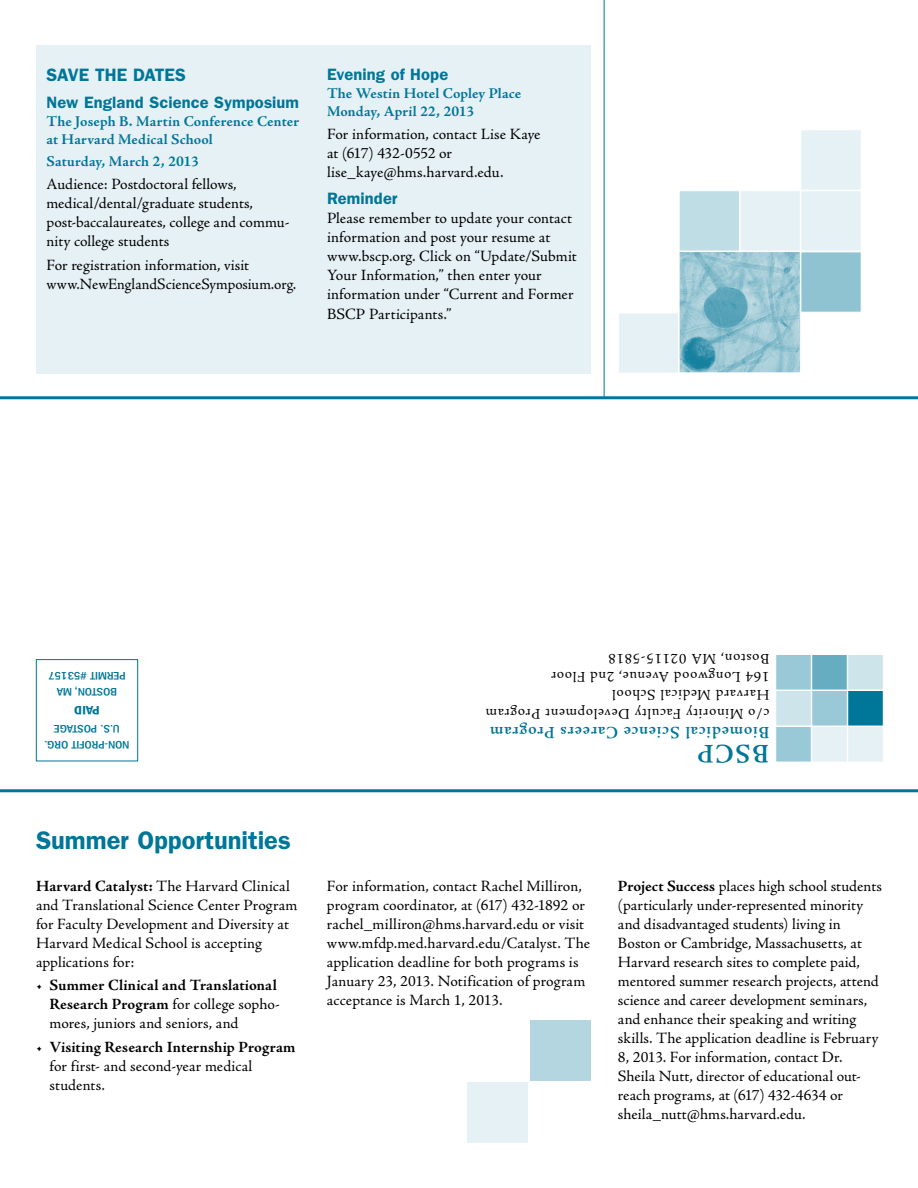
<style>
.page{position:relative;width:918px;height:1188px;background:#fff}
.page>*{position:absolute;margin:0;border:0;box-sizing:border-box;transform-origin:0 0}
.t1{font:600 27px "Adobe Jenson Pro";color:#007698}
.t2{font:600 25.5px "ITC Franklin Gothic Std";color:#007698}
.t3{font:600 18px "ITC Franklin Gothic Std";letter-spacing:.055em;color:#007698}
.t4{font:600 17.25px "Adobe Jenson Pro";letter-spacing:.045em;color:#007698}
.t5{font:600 16.5px "ITC Franklin Gothic Std";letter-spacing:.005em;color:#007698}
.t6{font:15.75px/19px "Adobe Jenson Pro";letter-spacing:.005em;color:#000}
.t7{font:700 15.75px/19px "Adobe Jenson Pro";letter-spacing:.01em;color:#000}
.t8{font:700 15px/18px "Adobe Jenson Pro";letter-spacing:.005em;color:#007698}
.t9{font:15px/18px "Adobe Jenson Pro";letter-spacing:.05em;color:#000}
.t10{font:12.6px "ITC Franklin Gothic Std Dm Cd";color:#007698;scale:1.14 1}
.t11{font:500 condensed 11.25px/15.6px "ITC Franklin Gothic Std";letter-spacing:-.01em;color:#007698;text-align:center;scale:1.14 1}
.s1{font-weight:700}
.s2{font-weight:400}
</style>
<div class="page">
<div style="left:848px;top:690px;width:36px;height:36px;background:#007698;border:1px solid #fff"></div>
<div style="left:848px;top:726px;width:36px;height:36px;background:#e6f1f5;border:1px solid #fff"></div>
<div style="left:812px;top:690px;width:36px;height:36px;background:#99c8d6;border:1px solid #fff"></div>
<div style="left:812px;top:726px;width:36px;height:36px;background:#e6f1f5;border:1px solid #fff"></div>
<div style="left:776px;top:690px;width:36px;height:36px;background:#cce4ea;border:1px solid #fff"></div>
<div style="left:848px;top:654px;width:36px;height:36px;background:#cce4ea;border:1px solid #fff"></div>
<div style="left:812px;top:654px;width:36px;height:36px;background:#66adc1;border:1px solid #fff"></div>
<div style="left:776px;top:654px;width:36px;height:36px;background:#99c8d6;border:1px solid #fff"></div>
<div style="left:776px;top:726px;width:36px;height:36px;background:#99c8d6;border:1px solid #fff"></div>
<div style="left:36px;top:659px;width:102px;height:102px;border:1px solid #007698"></div>
<hr style="left:0;top:789px;width:918px;height:3px;background:#007698">
<hr style="left:0;top:396px;width:918px;height:3px;background:#007698">
<hr style="left:604px;top:0;width:1px;height:398px;background:#007698">
<div style="left:530px;top:1020px;width:61px;height:61px;background:#b3d6e0"></div>
<div style="left:467px;top:1082px;width:61px;height:61px;background:#e6f1f5"></div>
<div style="left:36px;top:45px;width:555px;height:329px;background:#e6f1f5"></div>
<div style="left:801px;top:130px;width:60px;height:60px;background:#e6f1f5"></div>
<div style="left:801px;top:190px;width:60px;height:61px;background:#e6f1f5;border:1px solid #fff"></div>
<div style="left:801px;top:252px;width:60px;height:60px;background:#8fc3d1"></div>
<div style="left:740px;top:190px;width:61px;height:61px;background:#e6f1f5;border:1px solid #fff"></div>
<div style="left:618px;top:313px;width:61px;height:60px;background:#e6f1f5;border:1px solid #fff"></div>
<div style="left:679px;top:190px;width:61px;height:61px;background:#bfdde5;border:1px solid #fff"></div>
<img style="left:681px;top:253px;width:118px;height:118px">
<div style="left:679px;top:251px;width:122px;height:122px;border:1px solid #fff"></div>
<p class="t3" style="left:46px;top:65px;width:110px">Save the Dates</p>
<p class="t5" style="left:46px;top:93px;width:254px">New England Science Symposium</p>
<p class="t8" style="left:46px;top:113px;width:254px">The Joseph B. Martin Conference Center at Harvard Medical School</p>
<p class="t8" style="left:46px;top:153px;width:154px">Saturday, March 2, 2013</p>
<p class="t6" style="left:46px;top:175px;width:245px">Audience: Postdoctoral fellows, medical/dental/graduate students, post-baccalaureates, college and commu&shy;nity college students</p>
<p class="t6" style="left:46px;top:255px;width:251px">For registration information, visit www.NewEnglandScienceSymposium.org.</p>
<p class="t5" style="left:327px;top:65px;width:123px">Evening of Hope</p>
<p class="t8" style="left:327px;top:85px;width:196px">The Westin Hotel Copley Place<br>Monday, April 22, 2013</p>
<p class="t6" style="left:327px;top:125px;width:215px">For information, contact Lise Kaye at (617) 432-0552 or lise_kaye@hms.harvard.edu.</p>
<p class="t5" style="left:327px;top:189px;width:72px">Reminder</p>
<p class="t6" style="left:327px;top:209px;width:251px">Please remember to update your contact information and post your resume at www.bscp.org. Click on “Update/Submit Your Information,” then enter your information under “Current and Former BSCP Participants.”</p>
<p class="t11" style="left:126px;top:699px;width:70px;rotate:-180deg">BOSTON, MA<br>PERMIT #53157</p>
<p class="t10" style="left:100px;top:717px;width:24px;rotate:-180deg">PAID</p>
<p class="t11" style="left:130px;top:752px;width:76px;rotate:-180deg">NON-PROFIT ORG.<br>U.S. POSTAGE</p>
<h2 class="t2" style="left:36px;top:825px;width:256px">Summer Opportunities</h2>
<p class="t6" style="left:36px;top:876px;width:263px"><span class="s1">Harvard Catalyst:</span> The Harvard Clinical and Translational Science Center Program for Faculty Development and Diversity at Harvard Medical School is accepting applications for:</p>
<p class="t7" style="left:49px;top:976px;width:232px;text-indent:-13px"><span class="s2">•</span> Summer Clinical and Translational<br>Research Program <span class="s2">for college sopho&shy;mores, juniors and seniors, and</span></p>
<p class="t6" style="left:49px;top:1038px;width:248px;text-indent:-13px">• <span class="s1">Visiting Research Internship Program </span>for first- and second-year medical students.</p>
<p class="t9" style="left:769px;top:722px;width:285px;rotate:-180deg">c/o Minority Faculty Development Program<br>Harvard Medical School<br>164 Longwood Avenue, 2nd Floor<br>Boston, MA 02115-5818</p>
<p class="t4" style="left:769px;top:742px;width:281px;rotate:-180deg">Biomedical Science Careers Program</p>
<h1 class="t1" style="left:769px;top:768px;width:73px;rotate:-180deg">BSCP</h1>
<p class="t6" style="left:327px;top:876px;width:265px">For information, contact Rachel Milliron, program coordinator, at (617) 432-1892 or rachel_milliron@hms.harvard.edu or visit www.mfdp.med.harvard.edu/Catalyst. The application deadline for both programs is January 23, 2013. Notification of program acceptance is March 1, 2013.</p>
<p class="t6" style="left:618px;top:876px;width:265px"><span class="s1">Project Success</span> places high school students (particularly under-represented minority and disadvantaged students) living in Boston or Cambridge, Massachusetts, at Harvard research sites to complete paid, mentored summer research projects, attend science and career development seminars, and enhance their speaking and writing skills. The application deadline is February 8, 2013. For information, contact Dr.<br>Sheila Nutt, director of educational out&shy;reach programs, at (617) 432-4634 or sheila_nutt@hms.harvard.edu.</p>
</div>
